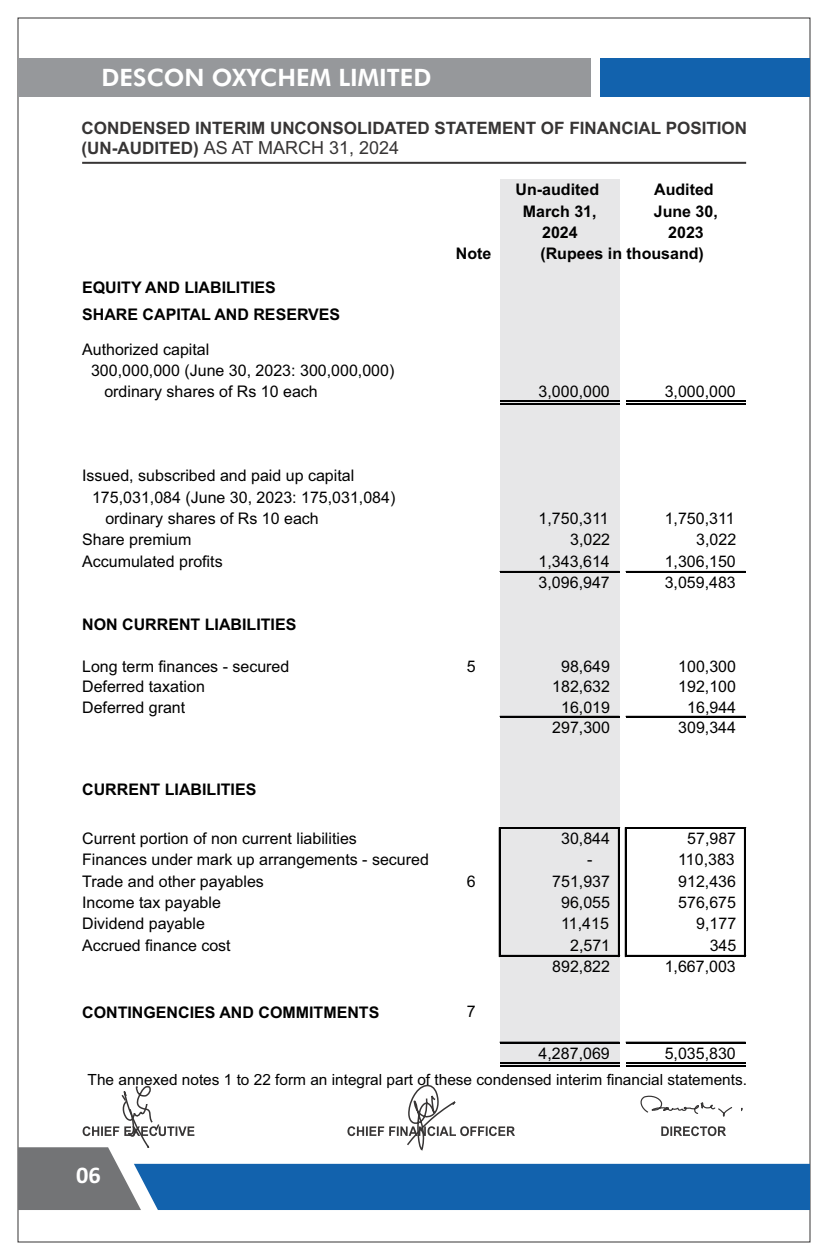
<style>
.page{position:relative;width:828px;height:1260px;background:#fff}
.page>*{position:absolute;margin:0;border:0;box-sizing:border-box;transform-origin:0 0}
.t1{font:800 24px "Futura BT";color:#fff}
.t2{font:700 24px "Calibri";color:#fff}
.t3{font:18px "Arial";color:#373535}
.t4{font:700 17px "Arial";color:#373535}
.t5{font:16px/21.2px "Arial";color:#000}
.t6{font:700 16px/26.8px "Arial";color:#000}
.t7{font:15.4px "Arial";color:#000}
.s1{font-weight:700;font-size:17px}
</style>
<div class="page">
<div style="left:18px;top:58px;width:572px;height:39px;background:#96989b"></div>
<div style="left:601px;top:58px;width:209px;height:39px;background:#1262ad"></div>
<hr style="left:82px;top:162px;width:664px;height:2px;background:#373535">
<svg style="left:18px;top:1076px;width:792px;height:134px"></svg>
<div style="left:500px;top:179px;width:119px;height:887px;background:#e7e7e8"></div>
<hr style="left:500px;top:401px;width:119px;height:1px;background:#000">
<hr style="left:500px;top:403px;width:119px;height:2px;background:#000">
<hr style="left:500px;top:571px;width:119px;height:2px;background:#000">
<hr style="left:500px;top:716px;width:119px;height:2px;background:#000">
<hr style="left:501px;top:828px;width:119px;height:1px;background:#000">
<hr style="left:501px;top:827px;width:119px;height:1px;background:#000">
<hr style="left:501px;top:955px;width:119px;height:2px;background:#000">
<hr style="left:500px;top:1042px;width:119px;height:2px;background:#000">
<hr style="left:626px;top:1042px;width:119px;height:2px;background:#000">
<hr style="left:500px;top:1062px;width:119px;height:1px;background:#000">
<hr style="left:500px;top:1065px;width:119px;height:1px;background:#000">
<hr style="left:626px;top:1062px;width:119px;height:1px;background:#000">
<hr style="left:626px;top:1065px;width:119px;height:1px;background:#000">
<hr style="left:499px;top:828px;width:2px;height:129px;background:#000">
<hr style="left:618px;top:829px;width:2px;height:128px;background:#000">
<hr style="left:625px;top:828px;width:2px;height:129px;background:#000">
<hr style="left:744px;top:829px;width:2px;height:128px;background:#000">
<hr style="left:626px;top:401px;width:119px;height:1px;background:#000">
<hr style="left:626px;top:403px;width:119px;height:2px;background:#000">
<hr style="left:626px;top:571px;width:119px;height:2px;background:#000">
<hr style="left:626px;top:716px;width:119px;height:2px;background:#000">
<hr style="left:627px;top:828px;width:119px;height:1px;background:#000">
<hr style="left:627px;top:827px;width:119px;height:1px;background:#000">
<hr style="left:627px;top:955px;width:119px;height:2px;background:#000">
<h1 class="t1" style="left:101px;top:67px;width:332px">DESCON OXYCHEM LIMITED</h1>
<p class="t4" style="left:81px;top:122px;width:667px">CONDENSED INTERIM UNCONSOLIDATED STATEMENT OF FINANCIAL POSITION</p>
<p class="t3" style="left:81px;top:141px;width:319px"><span class="s1">(UN-AUDITED)</span> AS AT MARCH 31, 2024</p>
<p class="t6" style="left:82px;top:276px;width:260px">EQUITY AND LIABILITIES<br>SHARE CAPITAL AND RESERVES</p>
<p class="t5" style="left:82px;top:340px;width:129px">Authorized capital</p>
<p class="t5" style="left:91px;top:361px;width:305px">300,000,000 (June 30, 2023: 300,000,000)</p>
<p class="t5" style="left:104px;top:383px;width:215px">ordinary shares of Rs 10 each</p>
<p class="t5" style="left:82px;top:467px;width:274px">Issued, subscribed and paid up capital</p>
<p class="t5" style="left:92px;top:488px;width:305px">175,031,084 (June 30, 2023: 175,031,084)</p>
<p class="t5" style="left:105px;top:509px;width:215px">ordinary shares of Rs 10 each</p>
<p class="t5" style="left:82px;top:531px;width:111px">Share premium</p>
<p class="t5" style="left:82px;top:552px;width:142px">Accumulated profits</p>
<p class="t6" style="left:82px;top:612px;width:216px">NON CURRENT LIABILITIES</p>
<p class="t5" style="left:82px;top:658px;width:209px;line-height:20.2px">Long term finances - secured<br>Deferred taxation<br>Deferred grant</p>
<p class="t6" style="left:82px;top:778px;width:176px">CURRENT LIABILITIES</p>
<p class="t5" style="left:82px;top:829px;width:348px">Current portion of non current liabilities<br>Finances under mark up arrangements - secured<br>Trade and other payables<br>Income tax payable<br>Dividend payable<br>Accrued finance cost</p>
<p class="t6" style="left:82px;top:1000px;width:299px">CONTINGENCIES AND COMMITMENTS</p>
<p class="t6" style="left:456px;top:242px;width:37px">Note</p>
<p class="t6" style="left:516px;top:178px;width:85px">Un-audited</p>
<p class="t6" style="left:654px;top:178px;width:61px">Audited</p>
<p class="t6" style="left:523px;top:199px;width:75px">March 31,</p>
<p class="t6" style="left:654px;top:199px;width:66px">June 30,</p>
<p class="t6" style="left:542px;top:220px;width:37px">2024</p>
<p class="t6" style="left:668px;top:220px;width:37px">2023</p>
<p class="t6" style="left:540px;top:242px;width:165px">(Rupees in thousand)</p>
<p class="t5" style="left:539px;top:383px;width:73px">3,000,000</p>
<p class="t5" style="left:665px;top:383px;width:73px">3,000,000</p>
<p class="t5" style="left:539px;top:509px;width:71px">1,750,311</p>
<p class="t5" style="left:665px;top:509px;width:71px">1,750,311</p>
<p class="t5" style="left:570px;top:531px;width:42px">3,022</p>
<p class="t5" style="left:696px;top:531px;width:42px">3,022</p>
<p class="t5" style="left:539px;top:552px;width:73px">1,343,614</p>
<p class="t5" style="left:665px;top:552px;width:73px">1,306,150</p>
<p class="t5" style="left:539px;top:573px;width:73px">3,096,947</p>
<p class="t5" style="left:665px;top:573px;width:73px">3,059,483</p>
<p class="t5" style="left:467px;top:657px;width:10px">5</p>
<p class="t5" style="left:561px;top:657px;width:50px">98,649</p>
<p class="t5" style="left:678px;top:657px;width:59px">100,300</p>
<p class="t5" style="left:552px;top:678px;width:59px">182,632</p>
<p class="t5" style="left:678px;top:678px;width:59px">192,100</p>
<p class="t5" style="left:561px;top:698px;width:50px">16,019</p>
<p class="t5" style="left:687px;top:698px;width:50px">16,944</p>
<p class="t5" style="left:552px;top:718px;width:59px">297,300</p>
<p class="t5" style="left:678px;top:718px;width:59px">309,344</p>
<p class="t5" style="left:561px;top:829px;width:50px">30,844</p>
<p class="t5" style="left:687px;top:829px;width:50px">57,987</p>
<p class="t5" style="left:587px;top:851px;width:7px">-</p>
<p class="t5" style="left:678px;top:851px;width:58px">110,383</p>
<p class="t5" style="left:467px;top:872px;width:10px">6</p>
<p class="t5" style="left:552px;top:872px;width:59px">751,937</p>
<p class="t5" style="left:678px;top:872px;width:59px">912,436</p>
<p class="t5" style="left:561px;top:893px;width:50px">96,055</p>
<p class="t5" style="left:678px;top:893px;width:59px">576,675</p>
<p class="t5" style="left:561px;top:915px;width:49px">11,415</p>
<p class="t5" style="left:696px;top:915px;width:42px">9,177</p>
<p class="t5" style="left:570px;top:936px;width:42px">2,571</p>
<p class="t5" style="left:710px;top:936px;width:28px">345</p>
<p class="t5" style="left:552px;top:957px;width:59px">892,822</p>
<p class="t5" style="left:665px;top:957px;width:73px">1,667,003</p>
<p class="t5" style="left:467px;top:1002px;width:10px">7</p>
<p class="t5" style="left:539px;top:1044px;width:73px">4,287,069</p>
<p class="t5" style="left:665px;top:1044px;width:73px">5,035,830</p>
<p class="t7" style="left:88px;top:1073px;width:661px">The annexed notes 1 to 22 form an integral part of these condensed interim financial statements.</p>
<h1 class="t2" style="left:76px;top:1165px;width:26px">06</h1>
</div>
